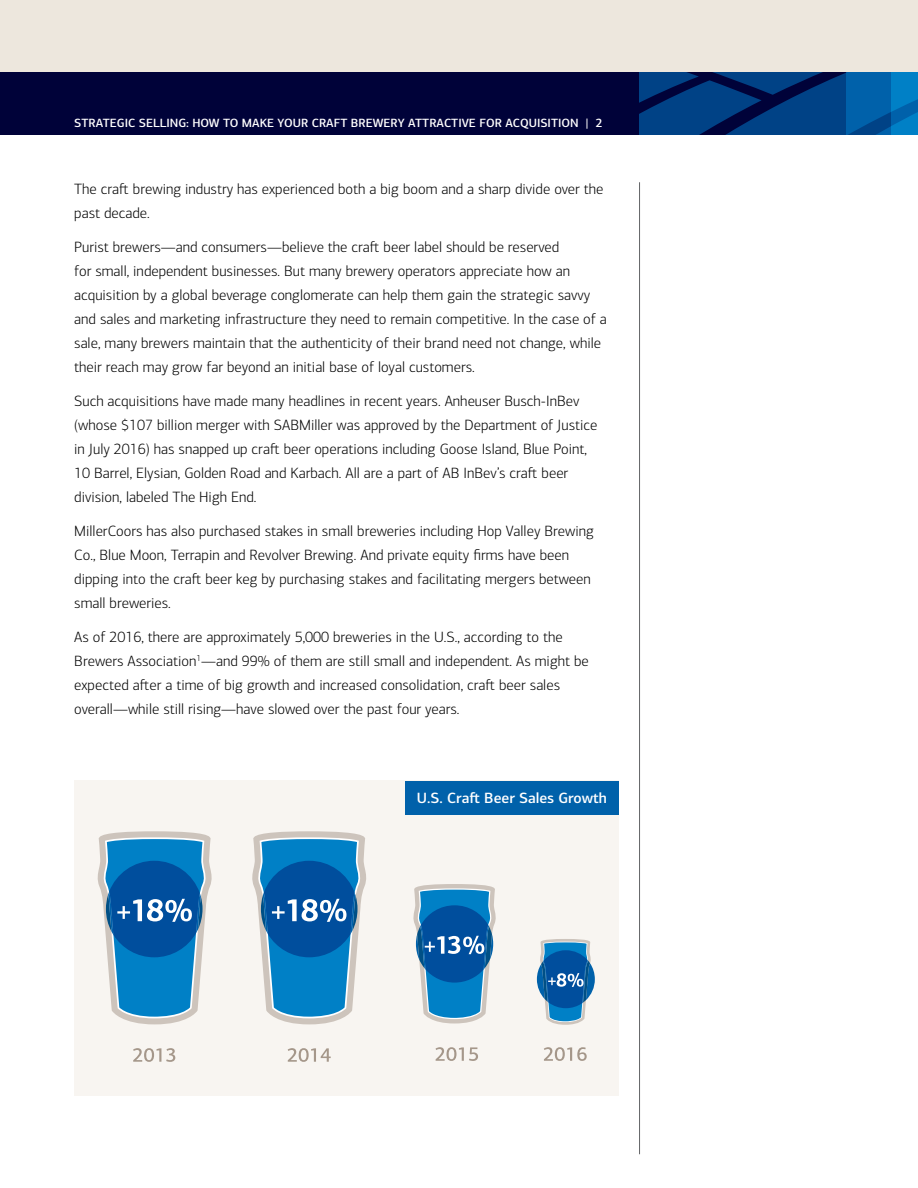
<style>
.page{position:relative;width:918px;height:1188px;background:#fff}
.page>*{position:absolute;margin:0;border:0;box-sizing:border-box;transform-origin:0 0}
.PAGE_Body_Copy{font:300 15px/24px "Connections";color:#000}
.t1{font:500 15px "Connections";color:#fff}
.t2{font:500 12px "Connections";color:#fff}
</style>
<div class="page">
<div style="left:0;top:0;width:918px;height:135px;background:#ede7dd"></div>
<div style="left:0;top:72px;width:918px;height:63px;background:#000239"></div>
<svg style="left:639px;top:72px;width:279px;height:63px"></svg>
<hr style="left:639px;top:182px;width:1px;height:972px;background:#626466">
<div style="left:74px;top:781px;width:545px;height:315px;background:#f8f5f1"></div>
<svg style="left:133px;top:1048px;width:42px;height:14px"></svg>
<svg style="left:288px;top:1048px;width:43px;height:14px"></svg>
<svg style="left:436px;top:1047px;width:42px;height:14px"></svg>
<svg style="left:544px;top:1047px;width:43px;height:14px"></svg>
<svg style="left:98px;top:831px;width:114px;height:193px"></svg>
<svg style="left:252px;top:831px;width:114px;height:193px"></svg>
<svg style="left:413px;top:884px;width:83px;height:139px"></svg>
<svg style="left:537px;top:939px;width:58px;height:86px"></svg>
<div style="left:405px;top:781px;width:214px;height:34px;background:#0061aa"></div>
<p class="t2" style="left:74px;top:115px;width:530px">STRATEGIC SELLING: HOW TO MAKE YOUR CRAFT BREWERY ATTRACTIVE FOR ACQUISITION | 2</p>
<p class="PAGE_Body_Copy" style="left:74px;top:177px;width:531px">The craft brewing industry has experienced both a big boom and a sharp divide over the past decade.</p>
<p class="PAGE_Body_Copy" style="left:74px;top:235px;width:534px">Purist brewers—and consumers—believe the craft beer label should be reserved<br>for small, independent businesses. But many brewery operators appreciate how an acquisition by a global beverage conglomerate can help them gain the strategic savvy and sales and marketing infrastructure they need to remain competitive. In the case of a sale, many brewers maintain that the authenticity of their brand need not change, while their reach may grow far beyond an initial base of loyal customers.</p>
<p class="PAGE_Body_Copy" style="left:74px;top:389px;width:525px">Such acquisitions have made many headlines in recent years. Anheuser Busch-InBev (whose $107 billion merger with SABMiller was approved by the Department of Justice in July 2016) has snapped up craft beer operations including Goose Island, Blue Point, 10 Barrel, Elysian, Golden Road and Karbach. All are a part of AB InBev’s craft beer division, labeled The High End.</p>
<p class="PAGE_Body_Copy" style="left:74px;top:519px;width:521px">MillerCoors has also purchased stakes in small breweries including Hop Valley Brewing Co., Blue Moon, Terrapin and Revolver Brewing. And private equity firms have been dipping into the craft beer keg by purchasing stakes and facilitating mergers between small breweries.</p>
<p class="PAGE_Body_Copy" style="left:74px;top:625px;width:516px">As of 2016, there are approximately 5,000 breweries in the U.S., according to the Brewers Association<sup>1</sup>—and 99% of them are still small and independent. As might be expected after a time of big growth and increased consolidation, craft beer sales overall—while still rising—have slowed over the past four years.</p>
<p class="t1" style="left:417px;top:788px;width:192px">U.S. Craft Beer Sales Growth</p>
</div>
